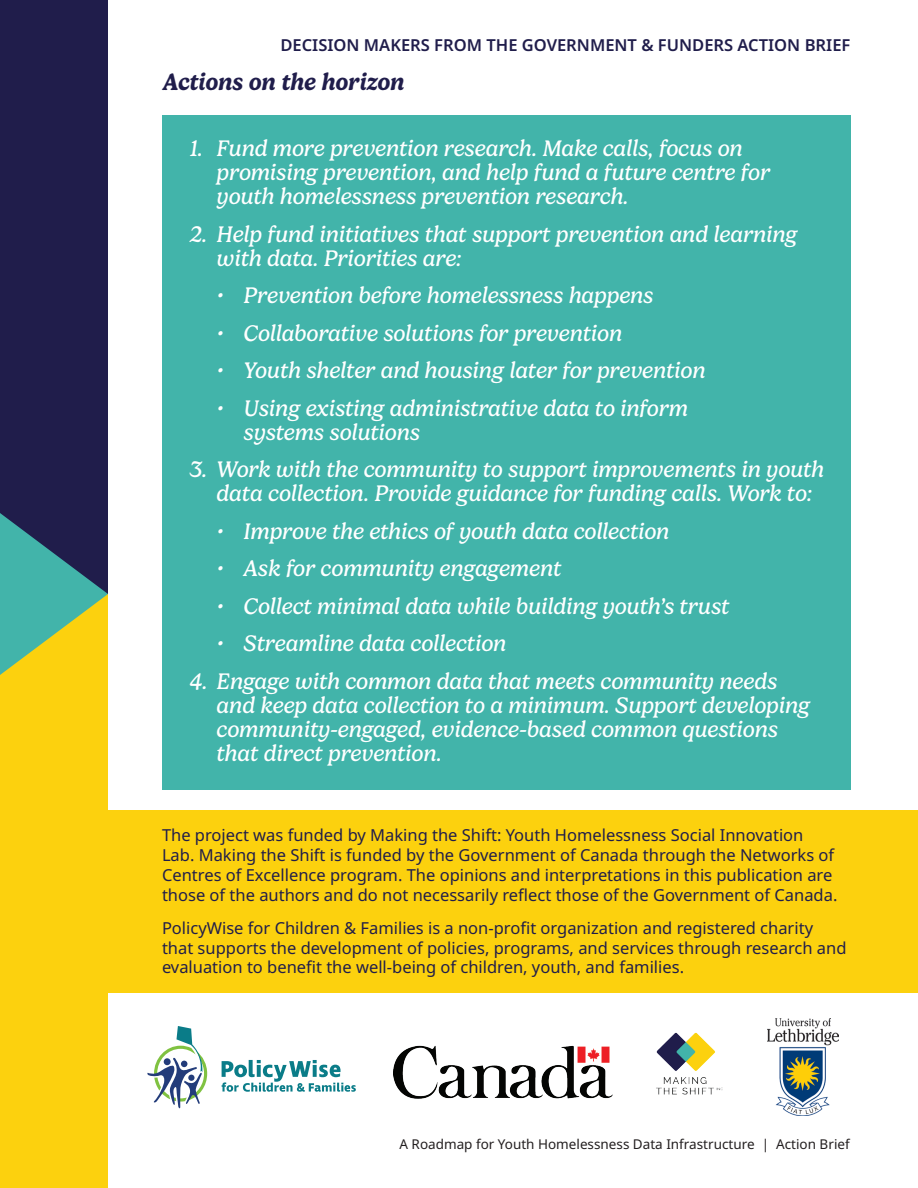
<style>
.page{position:relative;width:918px;height:1188px;background:#fff}
.page>*{position:absolute;margin:0;border:0;box-sizing:border-box;transform-origin:0 0}
.t1{font:italic 600 24px "Gelica";color:#201d4b}
.t2{font:italic 22.8px/24px "Gelica";color:#fff}
.t3{font:16.5px/19.8px "Noto Sans";color:#201d4b}
.t4{font:600 16.5px "Noto Sans";color:#201d4b}
.t5{font:13.5px "Noto Sans";color:#231f20}
</style>
<div class="page">
<svg style="left:147px;top:1026px;width:60px;height:82px"></svg>
<svg style="left:222px;top:1060px;width:134px;height:32px"></svg>
<div style="left:0;top:810px;width:918px;height:182px;background:#fcd10e"></div>
<img style="left:768px;top:1019px;width:71px;height:97px">
<img style="left:656px;top:1032px;width:67px;height:63px">
<img style="left:394px;top:1045px;width:219px;height:54px">
<div style="left:0;top:0;width:108px;height:594px;background:#201d4b"></div>
<div style="left:0;top:594px;width:108px;height:594px;background:#fcd10e"></div>
<svg style="left:0;top:513px;width:108px;height:162px"></svg>
<div style="left:162px;top:115px;width:688px;height:675px;background:#42b4aa"></div>
<p class="t4" style="left:280px;top:36px;width:572px">DECISION MAKERS FROM THE GOVERNMENT &amp; FUNDERS ACTION BRIEF</p>
<p class="t1" style="left:162px;top:68px;width:243px">Actions on the horizon</p>
<p class="t2" style="left:216px;top:137px;width:555px;text-indent:-27px">1. Fund more prevention research. Make calls, focus on promising prevention, and help fund a future centre for youth homelessness prevention research.</p>
<p class="t2" style="left:216px;top:222px;width:582px;text-indent:-27px">2. Help fund initiatives that support prevention and learning with data. Priorities are:</p>
<p class="t2" style="left:216px;top:284px;width:438px">• Prevention before homelessness happens</p>
<p class="t2" style="left:216px;top:321px;width:407px">• Collaborative solutions for prevention</p>
<p class="t2" style="left:216px;top:359px;width:490px">• Youth shelter and housing later for prevention</p>
<p class="t2" style="left:243px;top:396px;width:446px;text-indent:-27px">• Using existing administrative data to inform systems solutions</p>
<p class="t2" style="left:216px;top:458px;width:609px;text-indent:-27px">3. Work with the community to support improvements in youth data collection. Provide guidance for funding calls. Work to:</p>
<p class="t2" style="left:216px;top:519px;width:454px">• Improve the ethics of youth data collection</p>
<p class="t2" style="left:216px;top:557px;width:346px">• Ask for community engagement</p>
<p class="t2" style="left:216px;top:594px;width:514px">• Collect minimal data while building youth’s trust</p>
<p class="t2" style="left:216px;top:632px;width:291px">• Streamline data collection</p>
<p class="t2" style="left:216px;top:669px;width:595px;text-indent:-27px">4. Engage with common data that meets community needs and keep data collection to a minimum. Support developing community-engaged, evidence-based common questions that direct prevention.</p>
<p class="t3" style="left:162px;top:826px;width:677px">The project was funded by Making the Shift: Youth Homelessness Social Innovation Lab. Making the Shift is funded by the Government of Canada through the Networks of Centres of Excellence program. The opinions and interpretations in this publication are those of the authors and do not necessarily reflect those of the Government of Canada.</p>
<p class="t3" style="left:162px;top:918px;width:686px">PolicyWise for Children &amp; Families is a non-profit organization and registered charity that supports the development of policies, programs, and services through research and evaluation to benefit the well-being of children, youth, and families.</p>
<p class="t5" style="left:399px;top:1137px;width:452px">A Roadmap for Youth Homelessness Data Infrastructure | Action Brief</p>
</div>
